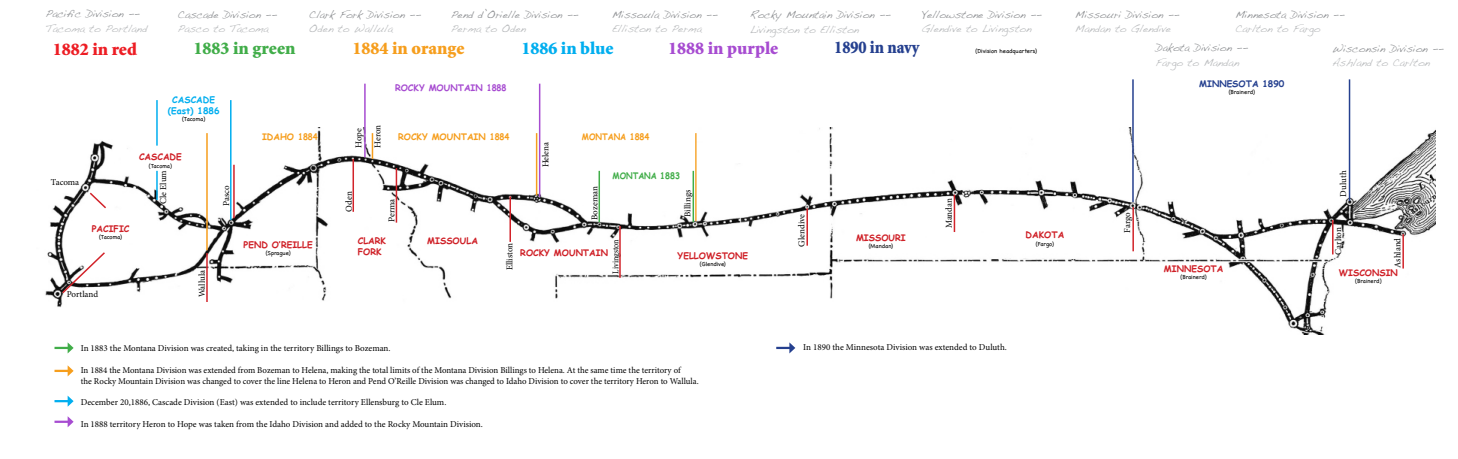
<style>
.page{position:relative;width:1458px;height:459px;background:#fff}
.page>*{position:absolute;margin:0;border:0;box-sizing:border-box;transform-origin:0 0}
.t1{font:900 18px "Minion Std";color:#f69e1d}
.t2{font:900 18px "Minion Std";color:#a74cd1}
.t3{font:900 18px "Minion Std";color:#41ad49}
.t4{font:900 18px "Minion Std";color:#00aeef}
.t5{font:900 18px "Minion Std";color:#25408f;scale:.9 1}
.t6{font:900 18px "Minion Std";color:#ed1d24}
.t7{font:10.5px "Handwriting Dakota";color:#939598}
.t8{font:10.5px "Handwriting Dakota";color:#bcbec0}
.t9{font:9px/10.8px "Minion Pro";color:#000}
.t10{font:700 9px "Comic Sans MS";color:#cf2027}
.t11{font:700 9px "Comic Sans MS";color:#f69e1d}
.t12{font:700 9px "Comic Sans MS";color:#a74cd1}
.t13{font:700 9px/10.8px "Comic Sans MS";color:#00aeef;text-align:center}
.t14{font:700 9px "Comic Sans MS";color:#25408f}
.t15{font:700 9px "Comic Sans MS";color:#41ad49;scale:.9 1}
.t16{font:700 9px "Comic Sans MS";color:#f69e1d;scale:.9 1}
.t17{font:9px "Minion Pro";color:#000;scale:.9 1}
.t18{font:300 6px "Chalkboard SE";color:#000}
</style>
<div class="page">
<img style="left:45px;top:128px;width:705px;height:180px">
<hr style="left:619px;top:226px;width:2px;height:52px;background:#d2232a">
<hr style="left:509px;top:196px;width:2px;height:46px;background:#d2232a">
<hr style="left:396px;top:168px;width:1px;height:55px;background:#d2232a">
<hr style="left:353px;top:159px;width:1px;height:53px;background:#d2232a">
<hr style="left:206px;top:253px;width:2px;height:49px;background:#d2232a">
<hr style="left:233px;top:165px;width:2px;height:53px;background:#d2232a">
<svg style="left:88px;top:191px;width:20px;height:19px"></svg>
<svg style="left:61px;top:251px;width:46px;height:44px"></svg>
<hr style="left:599px;top:171px;width:1px;height:51px;background:#41ad49">
<hr style="left:693px;top:171px;width:1px;height:51px;background:#41ad49">
<hr style="left:695px;top:133px;width:2px;height:88px;background:#f69e1d">
<hr style="left:536px;top:133px;width:1px;height:62px;background:#f69e1d">
<svg style="left:372px;top:133px;width:1px;height:26px"></svg>
<hr style="left:206px;top:133px;width:2px;height:117px;background:#f69e1d">
<hr style="left:364px;top:84px;width:2px;height:73px;background:#a74cd1">
<hr style="left:539px;top:84px;width:1px;height:113px;background:#a74cd1">
<svg style="left:55px;top:342px;width:19px;height:11px"></svg>
<svg style="left:55px;top:365px;width:19px;height:11px"></svg>
<svg style="left:55px;top:396px;width:19px;height:11px"></svg>
<svg style="left:55px;top:416px;width:19px;height:11px"></svg>
<hr style="left:156px;top:171px;width:2px;height:29px;background:#00aeef">
<hr style="left:230px;top:100px;width:2px;height:120px;background:#00aeef">
<hr style="left:156px;top:100px;width:2px;height:46px;background:#00aeef">
<img style="left:750px;top:128px;width:686px;height:207px">
<hr style="left:1402px;top:234px;width:2px;height:35px;background:#d2232a">
<hr style="left:1332px;top:220px;width:2px;height:34px;background:#d2232a">
<hr style="left:1132px;top:207px;width:2px;height:44px;background:#d2232a">
<hr style="left:954px;top:195px;width:1px;height:37px;background:#d2232a">
<hr style="left:806px;top:208px;width:2px;height:38px;background:#d2232a">
<hr style="left:1349px;top:79px;width:1px;height:122px;background:#25408f">
<hr style="left:1132px;top:79px;width:2px;height:123px;background:#25408f">
<svg style="left:776px;top:342px;width:19px;height:11px"></svg>
<p class="t7" style="left:46px;top:7px;width:96px">Pacific Division --</p>
<p class="t8" style="left:46px;top:22px;width:103px">Tacoma to Portland</p>
<p class="t7" style="left:178px;top:8px;width:101px">Cascade Division --</p>
<p class="t8" style="left:178px;top:22px;width:93px">Pasco to Tacoma</p>
<p class="t7" style="left:309px;top:8px;width:113px">Clark Fork Division --</p>
<p class="t8" style="left:309px;top:22px;width:85px">Oden to Wallula</p>
<p class="t7" style="left:451px;top:8px;width:129px">Pend d’Orielle Division --</p>
<p class="t8" style="left:451px;top:22px;width:77px">Perma to Oden</p>
<p class="t7" style="left:612px;top:8px;width:107px">Missoula Division --</p>
<p class="t8" style="left:612px;top:23px;width:91px">Elliston to Perma</p>
<p class="t7" style="left:750px;top:8px;width:142px">Rocky Mountain Division --</p>
<p class="t8" style="left:750px;top:23px;width:111px">Livingston to Elliston</p>
<p class="t7" style="left:922px;top:8px;width:122px">Yellowstone Division --</p>
<p class="t8" style="left:922px;top:23px;width:112px">Glendive to Livingston</p>
<h1 class="t6" style="left:53px;top:40px;width:86px">1882 in red</h1>
<h1 class="t3" style="left:194px;top:40px;width:103px">1883 in green</h1>
<h1 class="t1" style="left:353px;top:40px;width:113px">1884 in orange</h1>
<h1 class="t4" style="left:521px;top:39px;width:94px">1886 in blue</h1>
<h1 class="t2" style="left:668px;top:39px;width:112px">1888 in purple</h1>
<h1 class="t5" style="left:834px;top:38px;width:96px">1890 in navy</h1>
<p class="t18" style="left:976px;top:46px;width:63px">(Division headquarters)</p>
<p class="t7" style="left:1075px;top:8px;width:106px">Missouri Division --</p>
<p class="t8" style="left:1075px;top:22px;width:97px">Mandan to Glendive</p>
<p class="t7" style="left:1235px;top:8px;width:111px">Minnesota Division --</p>
<p class="t8" style="left:1235px;top:23px;width:87px">Carlton to Fargo</p>
<p class="t7" style="left:1332px;top:42px;width:113px">Wisconsin Division --</p>
<p class="t8" style="left:1332px;top:56px;width:99px">Ashland to Carlton</p>
<p class="t7" style="left:1156px;top:42px;width:94px">Dakota Division --</p>
<p class="t8" style="left:1156px;top:56px;width:85px">Fargo to Mandan</p>
<p class="t13" style="left:168px;top:94px;width:53px">CASCADE (East) 1886</p>
<p class="t18" style="left:182px;top:114px;width:25px">(Tacoma)</p>
<p class="t12" style="left:395px;top:81px;width:113px">ROCKY MOUNTAIN 1888</p>
<p class="t14" style="left:1199px;top:77px;width:87px">MINNESOTA 1890</p>
<p class="t18" style="left:1229px;top:86px;width:28px">(Brainerd)</p>
<p class="t9" style="left:51px;top:176px;width:30px">Tacoma</p>
<p class="t10" style="left:92px;top:222px;width:39px">PACIFIC</p>
<p class="t18" style="left:99px;top:232px;width:25px">(Tacoma)</p>
<p class="t10" style="left:139px;top:150px;width:44px">CASCADE</p>
<p class="t18" style="left:149px;top:160px;width:25px">(Tacoma)</p>
<p class="t9" style="left:158px;top:204px;width:35px;rotate:-90deg">Cle Elum</p>
<p class="t9" style="left:67px;top:289px;width:33px">Portland</p>
<p class="t9" style="left:197px;top:297px;width:29px;rotate:-90deg">Wallula</p>
<p class="t9" style="left:221px;top:206px;width:22px;rotate:-90deg">Pasco</p>
<p class="t9" style="left:372px;top:148px;width:25px;rotate:-90deg">Heron</p>
<p class="t9" style="left:353px;top:148px;width:21px;rotate:-90deg">Hope</p>
<p class="t11" style="left:262px;top:130px;width:57px">IDAHO 1884</p>
<p class="t11" style="left:398px;top:130px;width:113px">ROCKY MOUNTAIN 1884</p>
<p class="t9" style="left:344px;top:212px;width:22px;rotate:-90deg">Oden</p>
<p class="t9" style="left:386px;top:222px;width:25px;rotate:-90deg">Perma</p>
<p class="t9" style="left:540px;top:167px;width:27px;rotate:-90deg">Helena</p>
<p class="t16" style="left:582px;top:130px;width:77px">MONTANA 1884</p>
<p class="t15" style="left:613px;top:169px;width:77px">MONTANA 1883</p>
<p class="t9" style="left:589px;top:220px;width:35px;rotate:-90deg">Bozeman</p>
<p class="t9" style="left:682px;top:217px;width:29px;rotate:-90deg">Billings</p>
<p class="t10" style="left:244px;top:238px;width:71px">PEND O’REILLE</p>
<p class="t18" style="left:266px;top:248px;width:26px">(Sprague)</p>
<p class="t10" style="left:358px;top:234px;width:30px">CLARK</p>
<p class="t10" style="left:427px;top:234px;width:52px">MISSOULA</p>
<p class="t10" style="left:358px;top:245px;width:25px">FORK</p>
<p class="t17" style="left:610px;top:274px;width:40px;rotate:-90deg">Livingston</p>
<p class="t9" style="left:504px;top:270px;width:29px;rotate:-90deg">Elliston</p>
<p class="t10" style="left:520px;top:246px;width:89px">ROCKY MOUNTAIN</p>
<p class="t10" style="left:678px;top:249px;width:72px">YELLOWSTONE</p>
<p class="t18" style="left:700px;top:259px;width:27px">(Glendive)</p>
<p class="t9" style="left:81px;top:343px;width:311px">In 1883 the Montana Division was created, taking in the territory Billings to Bozeman.</p>
<p class="t9" style="left:81px;top:365px;width:619px">In 1884 the Montana Division was extended from Bozeman to Helena, making the total limits of the Montana Division Billings to Helena. At the same time the territory of<br>the Rocky Mountain Division was changed to cover the line Helena to Heron and Pend O’Reille Division was changed to Idaho Division to cover the territory Heron to Wallula.</p>
<p class="t9" style="left:81px;top:397px;width:367px">December 20,1886, Cascade Division (East) was extended to include territory Ellensburg to Cle Elum.</p>
<p class="t9" style="left:81px;top:419px;width:404px">In 1888 territory Heron to Hope was taken from the Idaho Division and added to the Rocky Mountain Division.</p>
<p class="t9" style="left:796px;top:247px;width:34px;rotate:-90deg">Glendive</p>
<p class="t9" style="left:1338px;top:197px;width:27px;rotate:-90deg">Duluth</p>
<p class="t9" style="left:944px;top:228px;width:32px;rotate:-90deg">Mandan</p>
<p class="t9" style="left:1122px;top:233px;width:22px;rotate:-90deg">Fargo</p>
<p class="t9" style="left:1333px;top:255px;width:29px;rotate:-90deg">Carlton</p>
<p class="t10" style="left:1026px;top:228px;width:40px">DAKOTA</p>
<p class="t18" style="left:1036px;top:238px;width:20px">(Fargo)</p>
<p class="t10" style="left:856px;top:231px;width:51px">MISSOURI</p>
<p class="t18" style="left:869px;top:241px;width:26px">(Mandan)</p>
<p class="t9" style="left:1392px;top:268px;width:32px;rotate:-90deg">Ashland</p>
<p class="t10" style="left:1164px;top:262px;width:61px">MINNESOTA</p>
<p class="t18" style="left:1181px;top:272px;width:28px">(Brainerd)</p>
<p class="t10" style="left:1339px;top:266px;width:61px">WISCONSIN</p>
<p class="t18" style="left:1355px;top:276px;width:28px">(Brainerd)</p>
<p class="t9" style="left:803px;top:342px;width:205px">In 1890 the Minnesota Division was extended to Duluth.</p>
</div>
